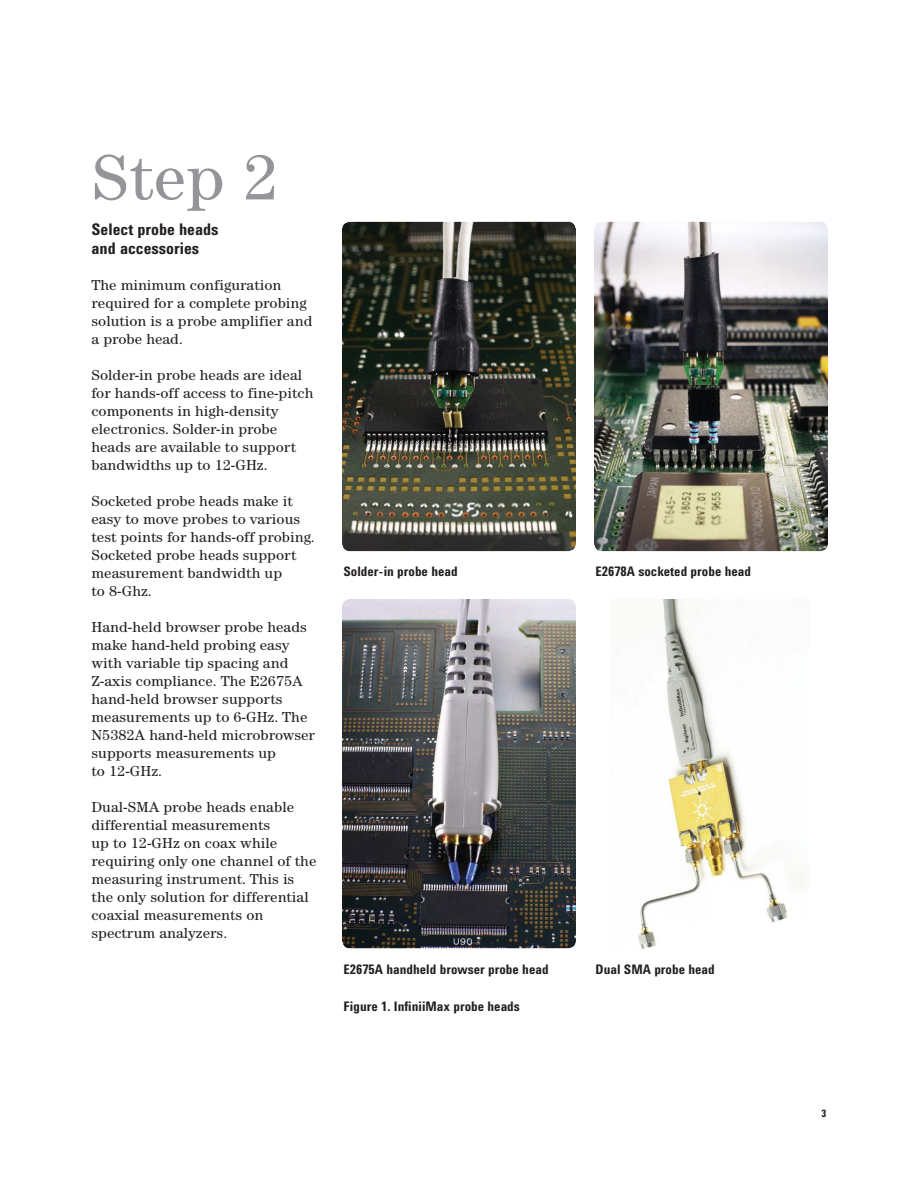
<style>
.page{position:relative;width:918px;height:1188px;background:#fff}
.page>*{position:absolute;margin:0;border:0;box-sizing:border-box;transform-origin:0 0}
.t1{font:66px "Aglt Cent ITCCFF";color:#939598}
.t2{font:700 16.5px/19.5px "Agilent Condensed CFF";color:#231f20}
.t3{font:15px/18px "Aglt Cent ITCCFF";color:#231f20}
.t4{font:700 13.5px "Agilent Condensed CFF";color:#231f20}
.t5{font:700 10.5px "Agilent Condensed CFF";color:#231f20}
</style>
<div class="page">
<img style="left:342px;top:222px;width:234px;height:329px;border-radius:8px">
<img style="left:594px;top:222px;width:234px;height:329px;border-radius:8px">
<img style="left:342px;top:599px;width:234px;height:349px;border-radius:8px">
<img style="left:610px;top:600px;width:196px;height:349px">
<h1 class="t1" style="left:92px;top:151px;width:188px">Step 2</h1>
<p class="t2" style="left:92px;top:221px;width:129px">Select probe heads and accessories</p>
<p class="t3" style="left:92px;top:278px;width:223px">The minimum configuration required for a complete probing solution is a probe amplifier and a probe head.</p>
<p class="t3" style="left:92px;top:368px;width:223px">Solder-in probe heads are ideal for hands-off access to fine-pitch components in high-density electronics. Solder-in probe heads are available to support bandwidths up to 12-GHz.</p>
<p class="t3" style="left:92px;top:494px;width:225px">Socketed probe heads make it easy to move probes to various test points for hands-off probing.<br>Socketed probe heads support measurement bandwidth up<br>to 8-Ghz.</p>
<p class="t3" style="left:92px;top:620px;width:225px">Hand-held browser probe heads make hand-held probing easy with variable tip spacing and<br>Z-axis compliance. The E2675A hand-held browser supports measurements up to 6-GHz. The<br>N5382A hand-held microbrowser supports measurements up<br>to 12-GHz.</p>
<p class="t3" style="left:92px;top:800px;width:226px">Dual-SMA probe heads enable differential measurements<br>up to 12-GHz on coax while requiring only one channel of the measuring instrument. This is the only solution for differential coaxial measurements on spectrum analyzers.</p>
<p class="t4" style="left:344px;top:566px;width:116px">Solder-in probe head</p>
<p class="t4" style="left:596px;top:566px;width:157px">E2678A socketed probe head</p>
<p class="t4" style="left:344px;top:964px;width:207px">E2675A handheld browser probe head</p>
<p class="t4" style="left:596px;top:964px;width:121px">Dual SMA probe head</p>
<p class="t4" style="left:344px;top:1001px;width:178px">Figure 1. InfiniiMax probe heads</p>
<p class="t5" style="left:822px;top:1110px;width:6px">3</p>
</div>
